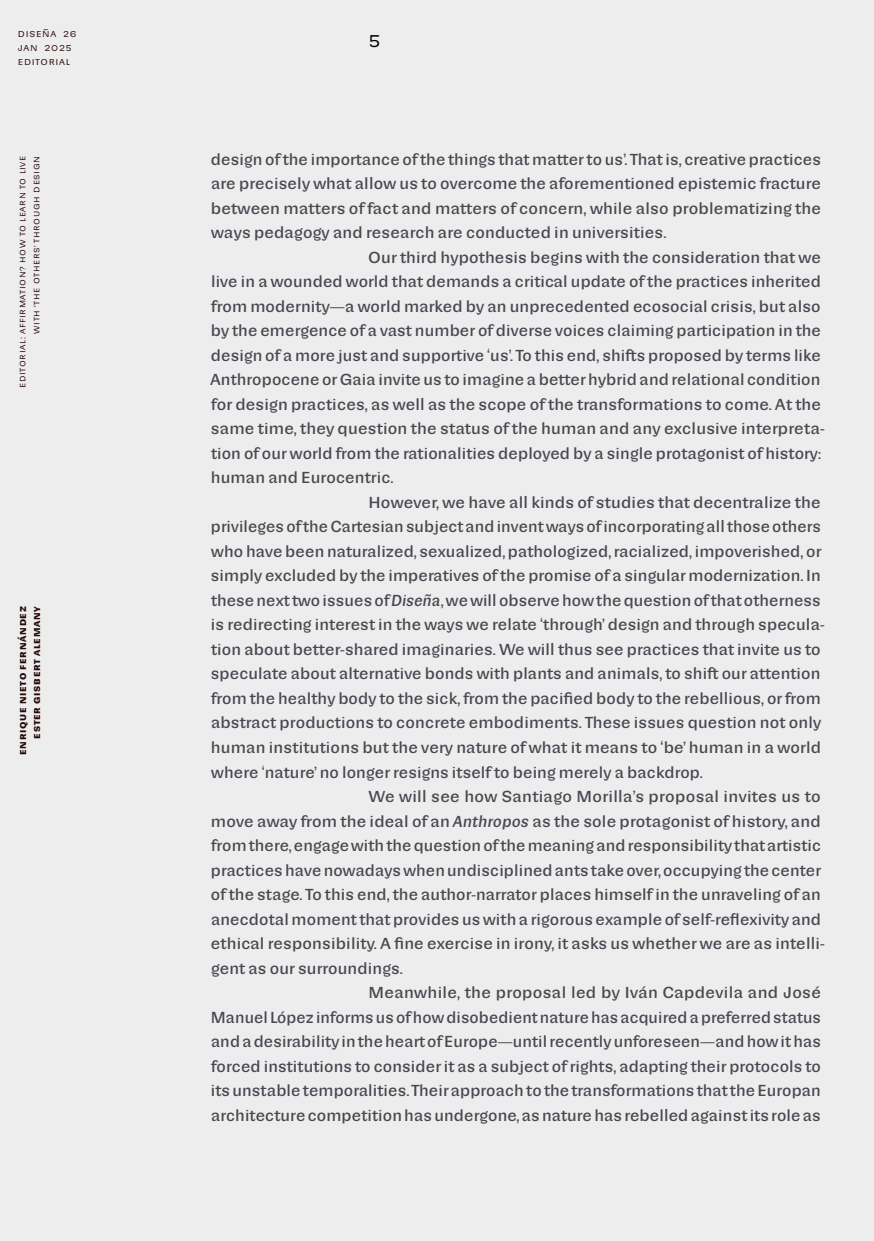
<style>
.page{position:relative;width:874px;height:1241px;background:#fff}
.page>*{position:absolute;margin:0;border:0;box-sizing:border-box;transform-origin:0 0}
.t1{font:21px "Sudamerican Grotesk QF";color:#000}
.t2{font:15.05px "Sudamerican Grotesk QF";letter-spacing:.01em;color:#4c4651}
.t3{font:600 10.5px/14px "Sudamerican Grotesk QF";letter-spacing:.07em;color:#260808;text-align:right}
.t4{font:10.5px/14px "Sudamerican Grotesk QF";letter-spacing:.07em;color:#260808}
.t5{font:9.62px/14px "Sudamerican Grotesk QF";letter-spacing:.07em;color:#260808;text-align:right}
.s1{font-style:italic}
</style>
<div class="page">
<div style="left:0;top:0;width:873px;height:1240px;background:#ededed"></div>
<p class="t4" style="left:18px;top:25px;width:60px">Diseña 26<br>Jan 2025<br>Ed itorial</p>
<p class="t5" style="left:15px;top:388px;width:233px;rotate:-90deg">Editorial: Affirmation? How to Learn to Live with ‘The Othe rs’ Through Design</p>
<p class="t3" style="left:15px;top:755px;width:151px;rotate:-90deg">Enrique Nieto Fernández<br>Ester Gisbert Alemany</p>
<h1 class="t1" style="left:368px;top:23px;width:13px">5</h1>
<p class="t2" style="left:211px;top:147px;width:611px">design of the importance of the things that matter to us’. That is, creative practices</p>
<p class="t2" style="left:211px;top:172px;width:611px">are precisely what allow us to overcome the aforementioned epistemic fracture</p>
<p class="t2" style="left:211px;top:196px;width:611px">between matters of fact and matters of concern, while also problematizing the</p>
<p class="t2" style="left:211px;top:221px;width:456px">ways pedagogy and research are conducted in universities.</p>
<p class="t2" style="left:368px;top:245px;width:454px">Our third hypothesis begins with the consideration that we</p>
<p class="t2" style="left:211px;top:270px;width:611px">live in a wounded world that demands a critical update of the practices inherited</p>
<p class="t2" style="left:211px;top:294px;width:610px">from modernity―a world marked by an unprecedented ecosocial crisis, but also</p>
<p class="t2" style="left:211px;top:319px;width:611px">by the emergence of a vast number of diverse voices claiming participation in the</p>
<p class="t2" style="left:211px;top:343px;width:611px">design of a more just and supportive ‘us’. To this end, shifts proposed by terms like</p>
<p class="t2" style="left:210px;top:368px;width:611px">Anthropocene or Gaia invite us to imagine a better hybrid and relational condition</p>
<p class="t2" style="left:211px;top:392px;width:611px">for design practices, as well as the scope of the transformations to come. At the</p>
<p class="t2" style="left:211px;top:417px;width:615px">same time, they question the status of the human and any exclusive interpreta-</p>
<p class="t2" style="left:211px;top:441px;width:611px">tion of our world from the rationalities deployed by a single protagonist of history:</p>
<p class="t2" style="left:211px;top:466px;width:184px">human and Eurocentric.</p>
<p class="t2" style="left:368px;top:490px;width:453px">However, we have all kinds of studies that decentralize the</p>
<p class="t2" style="left:211px;top:515px;width:611px">privileges of the Cartesian subject and invent ways of incorporating all those others</p>
<p class="t2" style="left:211px;top:539px;width:611px">who have been naturalized, sexualized, pathologized, racialized, impoverished, or</p>
<p class="t2" style="left:211px;top:564px;width:611px">simply excluded by the imperatives of the promise of a singular modernization. In</p>
<p class="t2" style="left:211px;top:588px;width:611px">these next two issues of <span class="s1">Diseña</span>, we will observe how the question of that otherness</p>
<p class="t2" style="left:211px;top:613px;width:615px">is redirecting interest in the ways we relate ‘through’ design and through specula-</p>
<p class="t2" style="left:211px;top:637px;width:611px">tion about better-shared imaginaries. We will thus see practices that invite us to</p>
<p class="t2" style="left:211px;top:662px;width:610px">speculate about alternative bonds with plants and animals, to shift our attention</p>
<p class="t2" style="left:211px;top:686px;width:610px">from the healthy body to the sick, from the pacified body to the rebellious, or from</p>
<p class="t2" style="left:211px;top:711px;width:611px">abstract productions to concrete embodiments. These issues question not only</p>
<p class="t2" style="left:211px;top:735px;width:611px">human institutions but the very nature of what it means to ‘be’ human in a world</p>
<p class="t2" style="left:211px;top:760px;width:492px">where ‘nature’ no longer resigns itself to being merely a backdrop.</p>
<p class="t2" style="left:368px;top:784px;width:454px">We will see how Santiago Morilla’s proposal invites us to</p>
<p class="t2" style="left:211px;top:809px;width:611px">move away from the ideal of an <span class="s1">Anthropos</span> as the sole protagonist of history, and</p>
<p class="t2" style="left:211px;top:833px;width:611px">from there, engage with the question of the meaning and responsibility that artistic</p>
<p class="t2" style="left:211px;top:858px;width:611px">practices have nowadays when undisciplined ants take over, occupying the center</p>
<p class="t2" style="left:211px;top:882px;width:611px">of the stage. To this end, the author-narrator places himself in the unraveling of an</p>
<p class="t2" style="left:211px;top:907px;width:611px">anecdotal moment that provides us with a rigorous example of self-reflexivity and</p>
<p class="t2" style="left:211px;top:931px;width:615px">ethical responsibility. A fine exercise in irony, it asks us whether we are as intelli-</p>
<p class="t2" style="left:211px;top:956px;width:193px">gent as our surroundings.</p>
<p class="t2" style="left:368px;top:980px;width:454px">Meanwhile, the proposal led by Iván Capdevila and José</p>
<p class="t2" style="left:211px;top:1005px;width:611px">Manuel López informs us of how disobedient nature has acquired a preferred status</p>
<p class="t2" style="left:211px;top:1029px;width:611px">and a desirability in the heart of Europe—until recently unforeseen—and how it has</p>
<p class="t2" style="left:211px;top:1054px;width:611px">forced institutions to consider it as a subject of rights, adapting their protocols to</p>
<p class="t2" style="left:211px;top:1078px;width:611px">its unstable temporalities. Their approach to the transformations that the Europan</p>
<p class="t2" style="left:211px;top:1103px;width:611px">architecture competition has undergone, as nature has rebelled against its role as</p>
</div>
